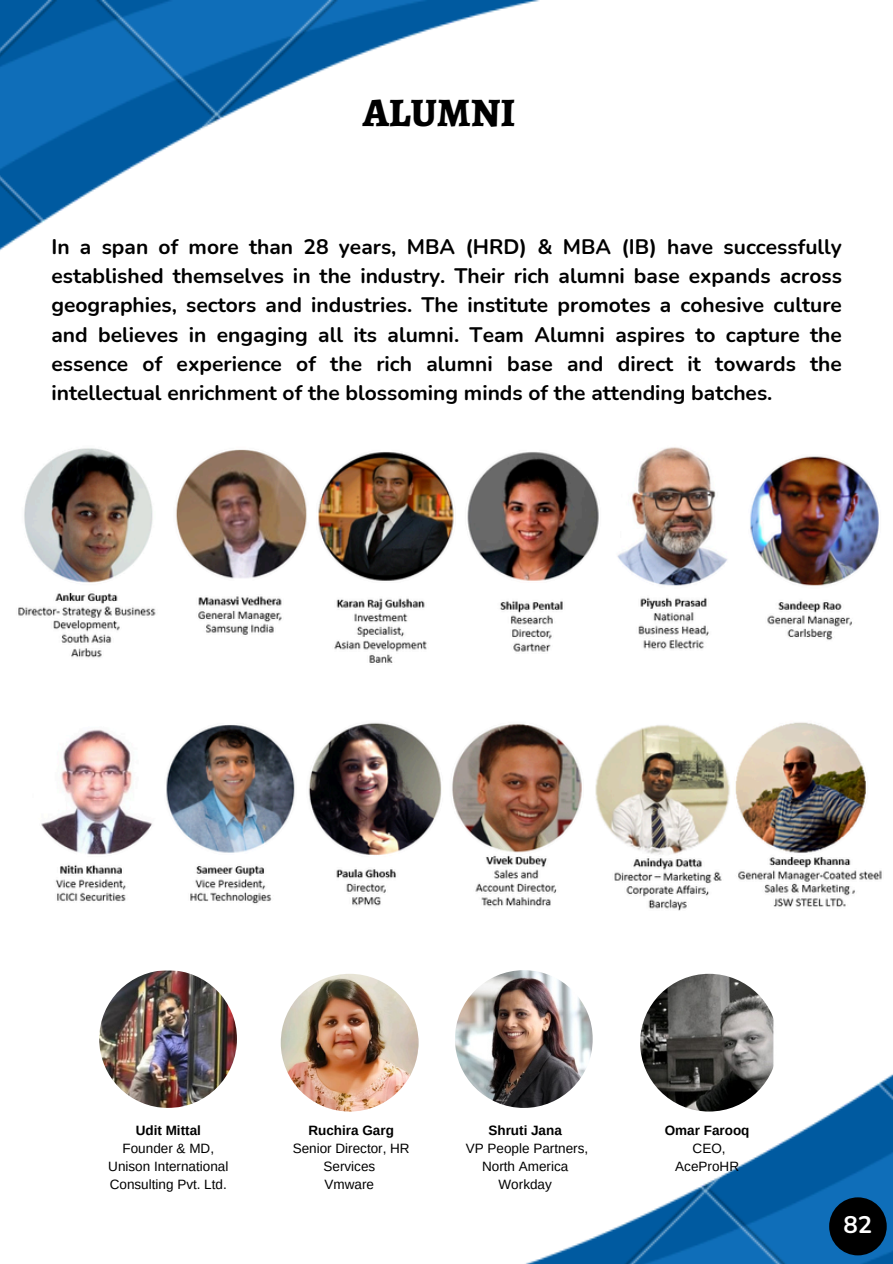
<style>
.page{position:relative;width:893px;height:1264px;background:#fff}
.page>*{position:absolute;margin:0;border:0;box-sizing:border-box;transform-origin:0 0}
.t1{font:800 40.5px "Alegreya";color:#000}
.t2{font:700 24px "Nunito";color:#fff}
.t3{font:700 21px/29.2px "Nunito";color:#000;text-align:justify}
.t4{font:13.5px/18px "Arimo";color:#000;text-align:center}
.t5{font:700 13.5px "Arimo";color:#000}
</style>
<div class="page">
<img style="left:0;top:0;width:540px;height:251px">
<img style="left:99px;top:970px;width:793px;height:293px">
<img style="left:18px;top:447px;width:861px;height:216px">
<img style="left:41px;top:722px;width:841px;height:189px">
<div style="left:829px;top:1197px;width:57px;height:58px;background:#000;border-radius:50%"></div>
<img style="left:281px;top:973px;width:137px;height:138px;border-radius:50%">
<img style="left:455px;top:970px;width:137px;height:137px;border-radius:50%">
<img style="left:99px;top:970px;width:138px;height:137px;border-radius:50%">
<img style="left:640px;top:973px;width:137px;height:138px;border-radius:50%">
<h1 class="t1" style="left:362px;top:85px;width:154px">ALUMNI</h1>
<p class="t3" style="left:51px;top:232px;width:792px">In a span of more than 28 years, MBA (HRD) &amp; MBA (IB) have successfully established themselves in the industry. Their rich alumni base expands across geographies, sectors and industries. The institute promotes a cohesive culture and believes in engaging all its alumni. Team Alumni aspires to capture the essence of experience of the rich alumni base and direct it towards the intellectual enrichment of the blossoming minds of the attending batches.</p>
<p class="t5" style="left:136px;top:1122px;width:67px">Udit Mittal</p>
<p class="t4" style="left:122px;top:1139px;width:93px">Founder &amp; MD,</p>
<p class="t4" style="left:108px;top:1157px;width:122px;text-align:left">Unison International<br>Consulting Pvt. Ltd.</p>
<p class="t5" style="left:308px;top:1122px;width:87px">Ruchira Garg</p>
<p class="t4" style="left:293px;top:1139px;width:118px">Senior Director, HR<br>Services</p>
<p class="t4" style="left:324px;top:1175px;width:51px">Vmware</p>
<p class="t5" style="left:488px;top:1122px;width:75px">Shruti Jana</p>
<p class="t4" style="left:466px;top:1139px;width:124px">VP People Partners,<br>North America</p>
<p class="t4" style="left:498px;top:1175px;width:55px">Workday</p>
<p class="t5" style="left:664px;top:1122px;width:86px">Omar Farooq</p>
<p class="t4" style="left:692px;top:1138px;width:34px">CEO,</p>
<p class="t4" style="left:675px;top:1156px;width:65px">AceProHR</p>
<h2 class="t2" style="left:843px;top:1209px;width:30px">82</h2>
</div>
